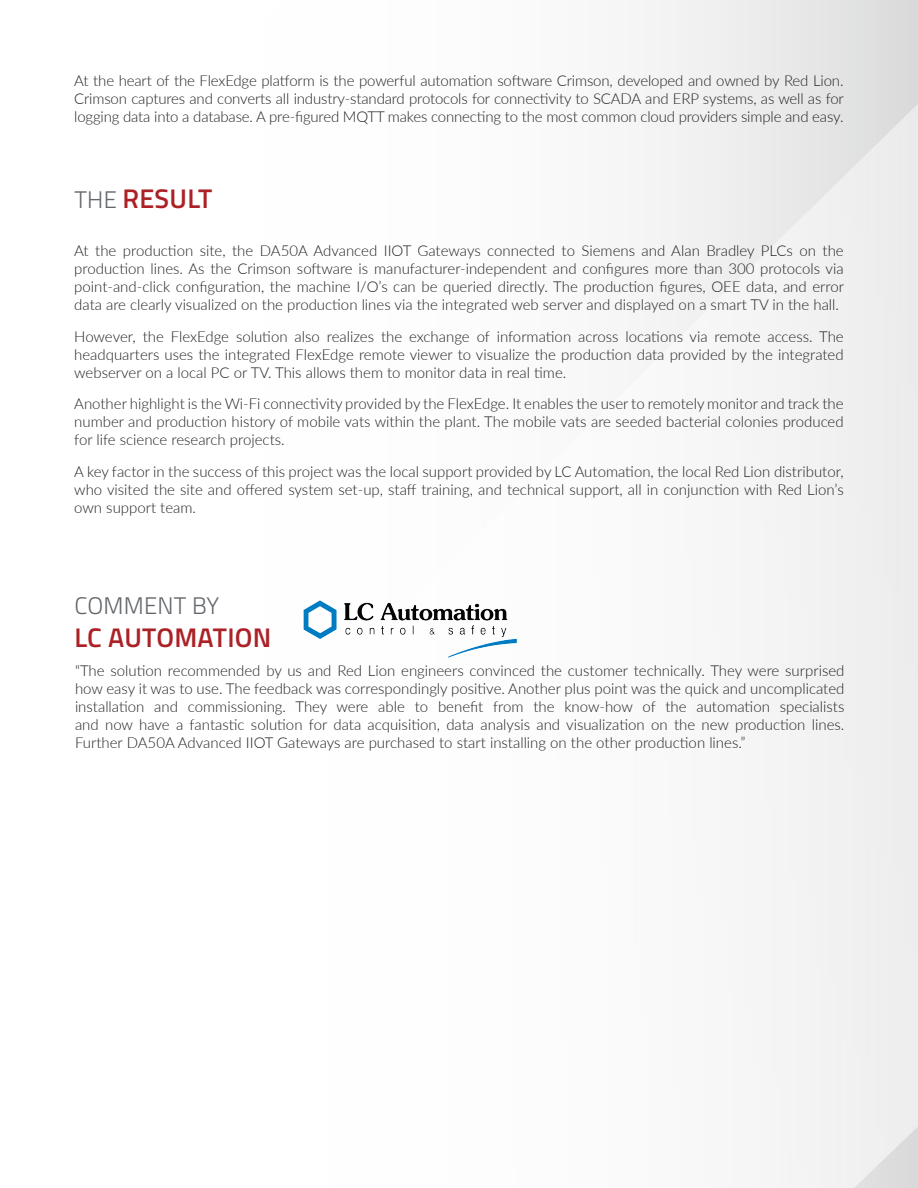
<style>
.page{position:relative;width:918px;height:1188px;background:#fff}
.page>*{position:absolute;margin:0;border:0;box-sizing:border-box;transform-origin:0 0}
.t1{font:600 27px "Titillium Web";letter-spacing:.01em;color:#ab2126}
.t2{font:300 24px "Titillium Web";letter-spacing:.01em;color:#63666b}
.t3{font:300 15px/18px "Lato";color:#231f20;text-align:justify}
.s1{font-weight:300;font-size:24px;color:#63666b}
</style>
<div class="page">
<img style="left:303px;top:600px;width:215px;height:58px">
<p class="t3" style="left:74px;top:71px;width:771px">At the heart of the FlexEdge platform is the powerful automation software Crimson, developed and owned by Red Lion.<br>Crimson captures and converts all industry-standard protocols for connectivity to SCADA and ERP systems, as well as for logging data into a database. A pre-figured MQTT makes connecting to the most common cloud providers simple and easy.</p>
<p class="t1" style="left:74px;top:178px;width:140px"><span class="s1">THE</span> RESULT</p>
<p class="t3" style="left:74px;top:241px;width:771px">At the production site, the DA50A Advanced IIOT Gateways connected to Siemens and Alan Bradley PLCs on the production lines. As the Crimson software is manufacturer-independent and configures more than 300 protocols via point-and-click configuration, the machine I/O’s can be queried directly. The production figures, OEE data, and error data are clearly visualized on the production lines via the integrated web server and displayed on a smart TV in the hall.</p>
<p class="t3" style="left:74px;top:327px;width:771px">However, the FlexEdge solution also realizes the exchange of information across locations via remote access. The headquarters uses the integrated FlexEdge remote viewer to visualize the production data provided by the integrated webserver on a local PC or TV. This allows them to monitor data in real time.</p>
<p class="t3" style="left:74px;top:394px;width:771px">Another highlight is the Wi-Fi connectivity provided by the FlexEdge. It enables the user to remotely monitor and track the number and production history of mobile vats within the plant. The mobile vats are seeded bacterial colonies produced for life science research projects.</p>
<p class="t3" style="left:74px;top:462px;width:771px">A key factor in the success of this project was the local support provided by LC Automation, the local Red Lion distributor, who visited the site and offered system set-up, staff training, and technical support, all in conjunction with Red Lion’s own support team.</p>
<p class="t2" style="left:74px;top:589px;width:146px">COMMENT BY</p>
<p class="t1" style="left:74px;top:617px;width:199px">LC AUTOMATION</p>
<p class="t3" style="left:75px;top:661px;width:771px">“The solution recommended by us and Red Lion engineers convinced the customer technically. They were surprised how easy it was to use. The feedback was correspondingly positive. Another plus point was the quick and uncomplicated installation and commissioning. They were able to benefit from the know-how of the automation specialists and now have a fantastic solution for data acquisition, data analysis and visualization on the new production lines.<br>Further DA50A Advanced IIOT Gateways are purchased to start installing on the other production lines.”</p>
</div>
